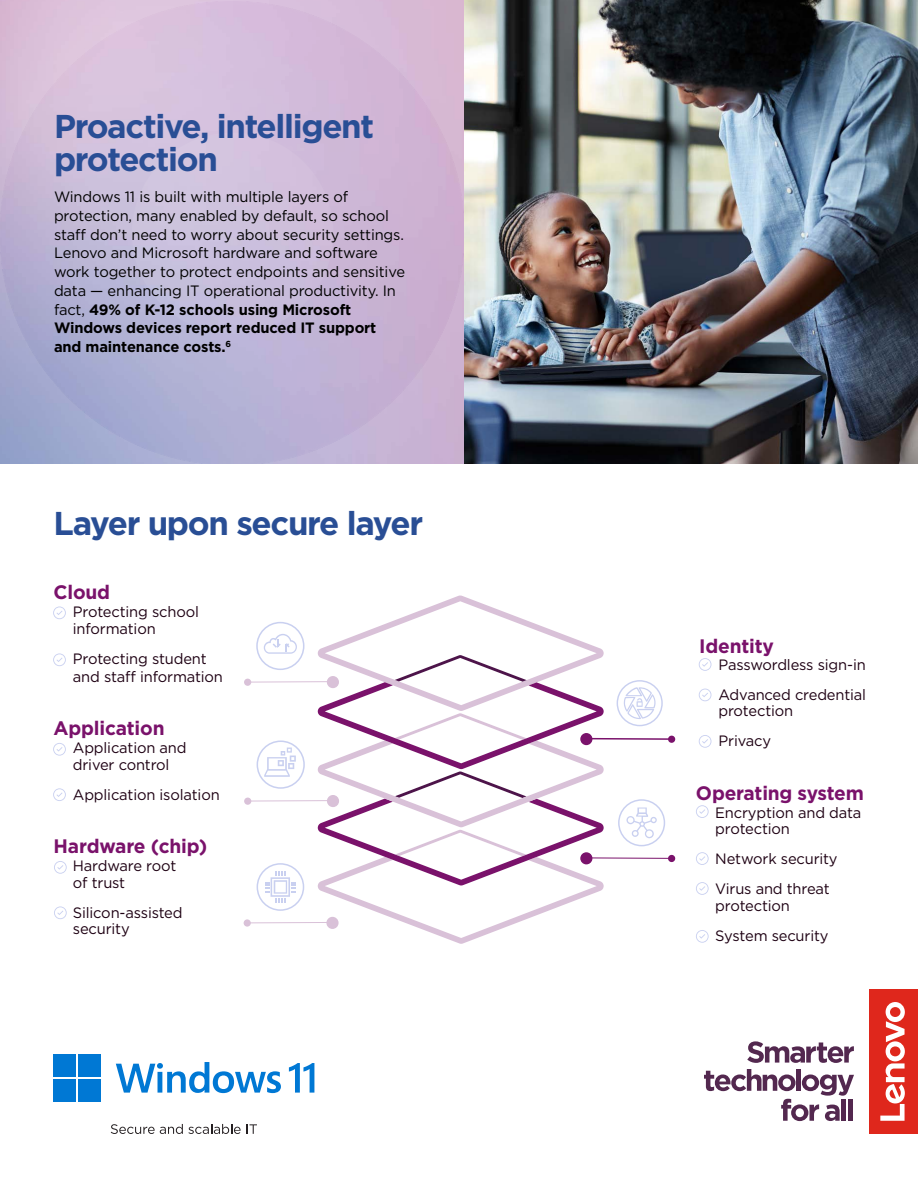
<style>
.page{position:relative;width:918px;height:1188px;background:#fff}
.page>*{position:absolute;margin:0;border:0;box-sizing:border-box;transform-origin:0 0}
.t1{font:700 33px/33px "Gotham";letter-spacing:-.04em;color:#294e95}
.t2{font:700 19.5px "Gotham";letter-spacing:-.01em;color:#7a126b}
.t3{font:15px/18.8px "Gotham";letter-spacing:-.01em;color:#000}
.t4{font:15px/16.5px "Gotham";letter-spacing:-.01em;color:#1e0013}
.s1{font-weight:700}
</style>
<div class="page">
<img style="left:0;top:0;width:918px;height:464px">
<svg style="left:53px;top:607px;width:13px;height:12px"></svg>
<svg style="left:53px;top:653px;width:13px;height:13px"></svg>
<svg style="left:617px;top:680px;width:46px;height:46px"></svg>
<svg style="left:256px;top:622px;width:48px;height:48px"></svg>
<svg style="left:257px;top:740px;width:48px;height:49px"></svg>
<svg style="left:618px;top:799px;width:47px;height:47px"></svg>
<svg style="left:257px;top:863px;width:47px;height:48px"></svg>
<hr style="left:250px;top:681px;width:83px;height:1px;background:#d9c1d8">
<div style="left:244px;top:679px;width:7px;height:7px;border:2px solid #d9c1d8;border-radius:50%"></div>
<hr style="left:251px;top:800px;width:82px;height:1px;background:#d9c1d8">
<div style="left:244px;top:798px;width:7px;height:7px;border:2px solid #d9c1d8;border-radius:50%"></div>
<hr style="left:250px;top:922px;width:83px;height:1px;background:#d9c1d8">
<div style="left:244px;top:919px;width:7px;height:8px;border:2px solid #d9c1d8;border-radius:50%"></div>
<svg style="left:53px;top:743px;width:13px;height:13px"></svg>
<svg style="left:53px;top:788px;width:13px;height:13px"></svg>
<svg style="left:54px;top:861px;width:13px;height:13px"></svg>
<svg style="left:54px;top:906px;width:13px;height:13px"></svg>
<hr style="left:586px;top:738px;width:83px;height:2px;background:#7a126b">
<div style="left:668px;top:736px;width:7px;height:7px;border:2px solid #7a126b;border-radius:50%"></div>
<svg style="left:313px;top:595px;width:291px;height:349px"></svg>
<hr style="left:586px;top:858px;width:83px;height:1px;background:#7a126b">
<div style="left:668px;top:855px;width:7px;height:7px;border:2px solid #7a126b;border-radius:50%"></div>
<svg style="left:699px;top:658px;width:12px;height:13px"></svg>
<svg style="left:699px;top:689px;width:12px;height:12px"></svg>
<svg style="left:699px;top:735px;width:12px;height:13px"></svg>
<svg style="left:696px;top:805px;width:13px;height:13px"></svg>
<svg style="left:696px;top:852px;width:13px;height:13px"></svg>
<svg style="left:696px;top:882px;width:13px;height:13px"></svg>
<svg style="left:696px;top:930px;width:13px;height:13px"></svg>
<svg style="left:747px;top:1041px;width:107px;height:22px"></svg>
<svg style="left:704px;top:1069px;width:150px;height:52px"></svg>
<hr style="left:842px;top:1099px;width:4px;height:22px;background:#53284f">
<hr style="left:848px;top:1099px;width:4px;height:22px;background:#53284f">
<div style="left:869px;top:989px;width:49px;height:145px;background:#df271c"></div>
<svg style="left:880px;top:1002px;width:25px;height:119px"></svg>
<div style="left:53px;top:1054px;width:23px;height:23px;background:#0078d4"></div>
<div style="left:78px;top:1054px;width:23px;height:23px;background:#0078d4"></div>
<div style="left:53px;top:1079px;width:23px;height:23px;background:#0078d4"></div>
<div style="left:78px;top:1079px;width:23px;height:23px;background:#0078d4"></div>
<svg style="left:116px;top:1062px;width:165px;height:31px"></svg>
<svg style="left:289px;top:1063px;width:25px;height:30px"></svg>
<svg style="left:111px;top:1124px;width:130px;height:10px"></svg>
<svg style="left:247px;top:1124px;width:10px;height:10px"></svg>
<h1 class="t1" style="left:54px;top:109px;width:322px">Proactive, intelligent protection</h1>
<p class="t3" style="left:54px;top:187px;width:353px">Windows 11 is built with multiple layers of protection, many enabled by default, so school staff don’t need to worry about security settings.<br>Lenovo and Microsoft hardware and software work together to protect endpoints and sensitive data — enhancing IT operational productivity. In fact, <span class="s1">49% of K-12 schools using Microsoft Windows devices report reduced IT support and maintenance costs.</span><sup>6</sup></p>
<h1 class="t1" style="left:54px;top:507px;width:371px">Layer upon secure layer</h1>
<h2 class="t2" style="left:54px;top:579px;width:58px">Cloud</h2>
<p class="t4" style="left:73px;top:603px;width:128px">Protecting school information</p>
<p class="t4" style="left:73px;top:649px;width:152px;line-height:18px">Protecting student and staff information</p>
<h2 class="t2" style="left:699px;top:634px;width:76px">Identity</h2>
<p class="t4" style="left:719px;top:649px;width:149px;line-height:30px">Passwordless sign-in<br>Advanced credential</p>
<p class="t4" style="left:719px;top:696px;width:76px;line-height:30px">protection<br>Privacy</p>
<h2 class="t2" style="left:54px;top:716px;width:112px">Application</h2>
<p class="t4" style="left:73px;top:740px;width:115px">Application and driver control</p>
<p class="t4" style="left:73px;top:786px;width:148px">Application isolation</p>
<h2 class="t2" style="left:696px;top:780px;width:169px">Operating system</h2>
<p class="t4" style="left:715px;top:804px;width:148px">Encryption and data protection</p>
<p class="t4" style="left:715px;top:844px;width:124px;line-height:30px">Network security<br>Virus and threat</p>
<p class="t4" style="left:715px;top:890px;width:115px;line-height:30px">protection<br>System security</p>
<h2 class="t2" style="left:54px;top:833px;width:155px">Hardware (chip)</h2>
<p class="t4" style="left:73px;top:857px;width:105px">Hardware root of trust</p>
<p class="t4" style="left:73px;top:904px;width:111px">Silicon-assisted security</p>
</div>
